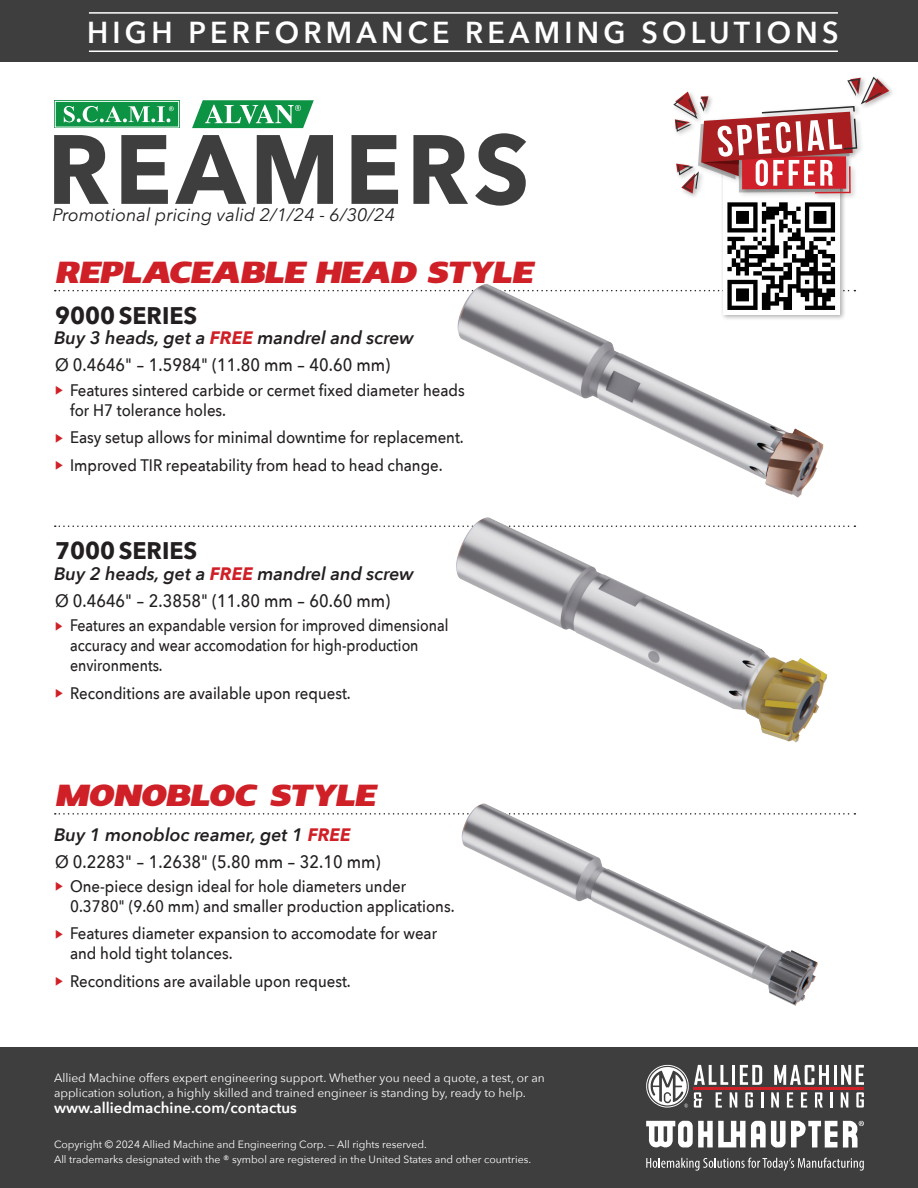
<style>
.page{position:relative;width:918px;height:1188px;background:#fff}
.page>*{position:absolute;margin:0;border:0;box-sizing:border-box;transform-origin:0 0}
.t1{font:700 97.2px "Avenir Next";letter-spacing:.05em;color:#3e3e3f}
.t2{font:italic 30.45px "Insolent";color:#d02027}
.t3{font:600 30.3px "Avenir Next";letter-spacing:.15em;color:#fff;scale:.95 1}
.t4{font:700 24px "Avenir Next";color:#231f20}
.t5{font:500 18px "Avenir Next";color:#231f20;scale:.9 1}
.t6{font:italic 600 18px "Avenir Next";color:#231f20}
.t7{font:italic 18px "Avenir Next";color:#231f20}
.t8{font:500 16.65px/20px "Avenir Next";color:#231f20;scale:.9 1}
.t9{font:500 16.65px/20px "Avenir Next";color:#231f20;scale:.85 1}
.t10{font:600 15px "Avenir Next";color:#fff}
.t11{font:12px/15.8px "Avenir Next";color:#fff}
.t12{font:10.5px/14.4px "Avenir Next";color:#fff}
.s1{font-weight:700;color:#d02027}
</style>
<div class="page">
<div style="left:0;top:0;width:918px;height:62px;background:#3e3e3f"></div>
<hr style="left:89px;top:12px;width:749px;height:2px;background:#fff">
<hr style="left:89px;top:51px;width:749px;height:1px;background:#fff">
<svg style="left:192px;top:100px;width:122px;height:28px"></svg>
<svg style="left:54px;top:100px;width:126px;height:28px"></svg>
<div style="left:55px;top:101px;width:124px;height:26px;background:#0d9344"></div>
<div style="left:55px;top:101px;width:124px;height:26px;border:1px solid #fff"></div>
<svg style="left:64px;top:106px;width:110px;height:16px"></svg>
<img style="left:457px;top:289px;width:399px;height:209px">
<svg style="left:55px;top:525px;width:315px;height:2px"></svg>
<img style="left:370px;top:517px;width:486px;height:226px">
<svg style="left:55px;top:813px;width:315px;height:2px"></svg>
<img style="left:370px;top:803px;width:486px;height:203px">
<div style="left:721px;top:167px;width:125px;height:154px;background:#231f20;opacity:.35"></div>
<div style="left:723px;top:198px;width:116px;height:116px;background:#fff"></div>
<svg style="left:55px;top:202px;width:800px;height:108px"></svg>
<div style="left:671px;top:75px;width:224px;height:125px;background:#231f20;opacity:.35"></div>
<svg style="left:673px;top:77px;width:216px;height:117px"></svg>
<div style="left:0;top:1048px;width:918px;height:140px;background:#3e3e3f"></div>
<svg style="left:646px;top:1158px;width:218px;height:13px"></svg>
<svg style="left:646px;top:1121px;width:99px;height:27px"></svg>
<svg style="left:751px;top:1121px;width:86px;height:27px"></svg>
<svg style="left:843px;top:1121px;width:21px;height:27px"></svg>
<svg style="left:771px;top:1092px;width:8px;height:16px"></svg>
<svg style="left:787px;top:1092px;width:6px;height:16px"></svg>
<svg style="left:801px;top:1092px;width:6px;height:16px"></svg>
<svg style="left:815px;top:1092px;width:8px;height:16px"></svg>
<hr style="left:830px;top:1092px;width:3px;height:16px;background:#fff">
<svg style="left:841px;top:1092px;width:7px;height:16px"></svg>
<svg style="left:856px;top:1092px;width:8px;height:16px"></svg>
<hr style="left:694px;top:1087px;width:170px;height:3px;background:#d02027">
<svg style="left:646px;top:1065px;width:117px;height:43px"></svg>
<svg style="left:774px;top:1065px;width:55px;height:20px"></svg>
<hr style="left:834px;top:1065px;width:2px;height:20px;background:#fff">
<svg style="left:841px;top:1065px;width:23px;height:20px"></svg>
<p class="t3" style="left:87px;top:6px;width:792px">HIGH PERFORMANCE REAMING SOLUTIONS</p>
<p class="t1" style="left:47px;top:86px;width:484px">REAMERS</p>
<p class="t7" style="left:52px;top:200px;width:344px">Promotional pricing valid 2/1/24 - 6/30/24</p>
<p class="t2" style="left:55px;top:248px;width:479px">REPLACEABLE HEAD STYLE</p>
<p class="t4" style="left:55px;top:295px;width:144px">9000 SERIES</p>
<p class="t5" style="left:55px;top:350px;width:374px">Ø 0.4646" - 1.5984" (11.80 mm - 40.60 mm)</p>
<p class="t6" style="left:54px;top:323px;width:361px">Buy 3 heads, get a <span class="s1">FREE</span> mandrel and screw</p>
<p class="t8" style="left:70px;top:379px;width:440px">Features sintered carbide or cermet fixed diameter heads for H7 tolerance holes.</p>
<p class="t8" style="left:70px;top:427px;width:439px">Easy setup allows for minimal downtime for replacement.</p>
<p class="t8" style="left:70px;top:454px;width:415px">Improved TIR repeatability from head to head change.</p>
<p class="t4" style="left:55px;top:530px;width:144px">7000 SERIES</p>
<p class="t5" style="left:55px;top:585px;width:374px">Ø 0.4646" - 2.3858" (11.80 mm - 60.60 mm)</p>
<p class="t6" style="left:54px;top:558px;width:361px">Buy 2 heads, get a <span class="s1">FREE</span> mandrel and screw</p>
<p class="t9" style="left:70px;top:615px;width:447px">Features an expandable version for improved dimensional accuracy and wear accomodation for high-production environments.</p>
<p class="t8" style="left:70px;top:683px;width:313px">Reconditions are available upon request.</p>
<p class="t2" style="left:55px;top:772px;width:322px">MONOBLOC STYLE</p>
<p class="t6" style="left:54px;top:819px;width:298px">Buy 1 monobloc reamer, get 1 <span class="s1">FREE</span></p>
<p class="t5" style="left:55px;top:846px;width:363px">Ø 0.2283" - 1.2638" (5.80 mm - 32.10 mm)</p>
<p class="t8" style="left:70px;top:876px;width:429px">One-piece design ideal for hole diameters under<br>0.3780" (9.60 mm) and smaller production applications.</p>
<p class="t8" style="left:70px;top:923px;width:409px">Features diameter expansion to accomodate for wear and hold tight tolances.</p>
<p class="t8" style="left:70px;top:971px;width:313px">Reconditions are available upon request.</p>
<p class="t11" style="left:54px;top:1069px;width:492px">Allied Machine offers expert engineering support. Whether you need a quote, a test, or an application solution, a highly skilled and trained engineer is standing by, ready to help.</p>
<p class="t10" style="left:54px;top:1095px;width:244px">www.alliedmachine.com/contactus</p>
<p class="t12" style="left:54px;top:1137px;width:479px">Copyright © 2024 Allied Machine and Engineering Corp. — All rights reserved.<br>All trademarks designated with the ® symbol are registered in the United States and other countries.</p>
</div>
